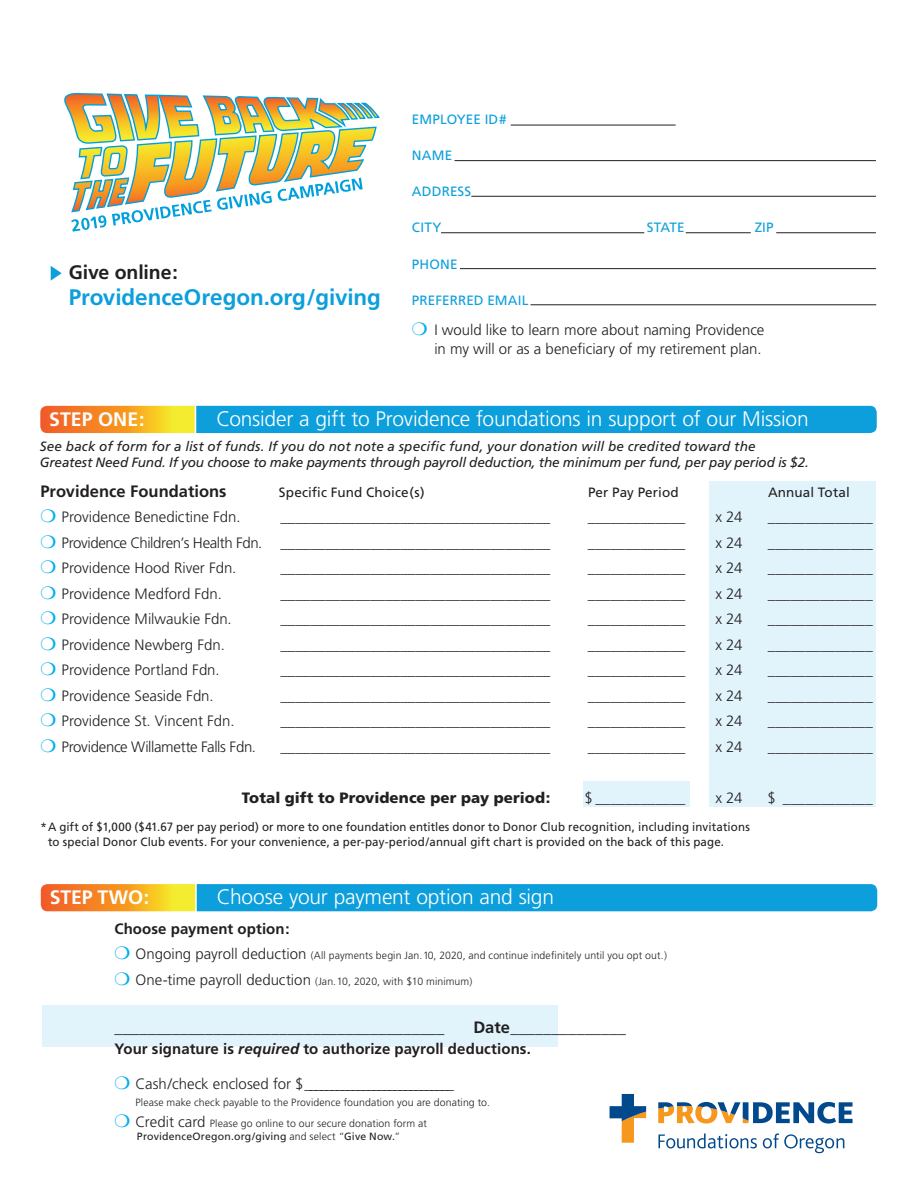
<style>
.page{position:relative;width:918px;height:1188px;background:#fff}
.page>*{position:absolute;margin:0;border:0;box-sizing:border-box;transform-origin:0 0}
.t1{font:700 22.5px "Frutiger";letter-spacing:-.005em;color:#0c9fdc}
.t2{font:300 21px "Frutiger";letter-spacing:-.01em;color:#fff}
.t3{font:700 19.5px "Frutiger";color:#fff}
.t4{font:700 19.5px "Frutiger";letter-spacing:-.01em;color:#231f20}
.t5{font:700 16.5px "Frutiger";color:#231f20}
.t6{font:300 15px/19.5px "Frutiger";letter-spacing:-.005em;color:#231f20}
.t7{font:300 15px "Frutiger";letter-spacing:-.025em;color:#231f20}
.t8{font:700 15px "Frutiger";letter-spacing:.005em;color:#231f20}
.t9{font:900 15px "Frutiger";letter-spacing:.005em;color:#231f20}
.t10{font:italic 13.5px/16.5px "Frutiger";letter-spacing:-.005em;color:#231f20}
.t11{font:13.5px "Frutiger";letter-spacing:.01em;color:#0c9fdc}
.t12{font:13.5px "Frutiger";letter-spacing:.005em;color:#231f20}
.t13{font:12px/15px "Frutiger";letter-spacing:.01em;color:#231f20;scale:.96 1}
.t14{font:300 10.5px/21.6px "Frutiger";letter-spacing:.01em;color:#231f20}
.t15{font:10.5px "Frutiger";letter-spacing:.015em;color:#231f20}
.s1{font-size:15px}
.s2{font-style:italic}
.s3{font-weight:300}
</style>
<div class="page">
<div style="left:583px;top:782px;width:107px;height:25px;background:#e1f4fc"></div>
<div style="left:710px;top:482px;width:166px;height:325px;background:#e1f4fc"></div>
<div style="left:42px;top:1006px;width:516px;height:41px;background:#e1f4fc"></div>
<svg style="left:610px;top:1094px;width:243px;height:59px"></svg>
<svg style="left:41px;top:884px;width:836px;height:27px;background:#389fba"></svg>
<svg style="left:40px;top:406px;width:837px;height:27px;background:#379fba"></svg>
<hr style="left:511px;top:125px;width:165px;height:1px;background:#231f20">
<hr style="left:455px;top:160px;width:421px;height:1px;background:#231f20">
<hr style="left:460px;top:268px;width:416px;height:1px;background:#231f20">
<hr style="left:531px;top:304px;width:345px;height:1px;background:#231f20">
<hr style="left:471px;top:196px;width:405px;height:1px;background:#231f20">
<hr style="left:441px;top:232px;width:203px;height:1px;background:#231f20">
<hr style="left:686px;top:232px;width:65px;height:1px;background:#231f20">
<hr style="left:776px;top:232px;width:100px;height:1px;background:#231f20">
<svg style="left:51px;top:266px;width:11px;height:15px"></svg>
<svg style="left:64px;top:93px;width:316px;height:139px"></svg>
<h3 class="t4" style="left:69px;top:261px;width:111px">Give online:</h3>
<h1 class="t1" style="left:69px;top:284px;width:314px">ProvidenceOregon.org/giving</h1>
<p class="t11" style="left:412px;top:112px;width:96px">EMPLOYEE ID#</p>
<p class="t11" style="left:412px;top:148px;width:42px">NAME</p>
<p class="t11" style="left:412px;top:184px;width:61px">ADDRESS</p>
<p class="t11" style="left:412px;top:220px;width:31px">CITY</p>
<p class="t11" style="left:647px;top:220px;width:40px">STATE</p>
<p class="t11" style="left:755px;top:220px;width:20px">ZIP</p>
<p class="t11" style="left:412px;top:256px;width:47px">PHONE</p>
<p class="t11" style="left:412px;top:292px;width:118px">PREFERRED EMAIL</p>
<p class="t6" style="left:434px;top:320px;width:332px">I would like to learn more about naming Providence in my will or as a beneficiary of my retirement plan.</p>
<h3 class="t3" style="left:49px;top:408px;width:97px">STEP ONE:</h3>
<h2 class="t2" style="left:216px;top:407px;width:594px">Consider a gift to Providence foundations in support of our Mission</h2>
<p class="t10" style="left:40px;top:438px;width:770px">See back of form for a list of funds. If you do not note a specific fund, your donation will be credited toward the<br>Greatest Need Fund. If you choose to make payments through payroll deduction, the minimum per fund, per pay period is $2.</p>
<p class="t5" style="left:40px;top:481px;width:188px">Providence Foundations</p>
<p class="t12" style="left:279px;top:484px;width:147px">Specific Fund Choice(s)</p>
<p class="t12" style="left:588px;top:484px;width:92px">Per Pay Period</p>
<p class="t12" style="left:768px;top:484px;width:83px">Annual Total</p>
<p class="t6" style="left:61px;top:508px;width:181px">Providence Benedictine Fdn.</p>
<p class="t6" style="left:280px;top:508px;width:271px">____________________________________</p>
<p class="t6" style="left:588px;top:508px;width:99px">_____________</p>
<p class="t6" style="left:715px;top:508px;width:29px">x 24</p>
<p class="t6" style="left:768px;top:508px;width:106px">______________</p>
<p class="t7" style="left:61px;top:534px;width:491px">Providence Children’s Health Fdn. ____________________________________</p>
<p class="t6" style="left:588px;top:533px;width:99px">_____________</p>
<p class="t6" style="left:715px;top:533px;width:29px">x 24</p>
<p class="t6" style="left:768px;top:533px;width:106px">______________</p>
<p class="t6" style="left:61px;top:559px;width:176px">Providence Hood River Fdn.</p>
<p class="t6" style="left:280px;top:559px;width:271px">____________________________________</p>
<p class="t6" style="left:588px;top:559px;width:99px">_____________</p>
<p class="t6" style="left:715px;top:559px;width:29px">x 24</p>
<p class="t6" style="left:768px;top:559px;width:106px">______________</p>
<p class="t6" style="left:61px;top:584px;width:162px">Providence Medford Fdn.</p>
<p class="t6" style="left:280px;top:584px;width:271px">____________________________________</p>
<p class="t6" style="left:588px;top:584px;width:99px">_____________</p>
<p class="t6" style="left:715px;top:584px;width:29px">x 24</p>
<p class="t6" style="left:768px;top:584px;width:106px">______________</p>
<p class="t6" style="left:61px;top:610px;width:172px">Providence Milwaukie Fdn.</p>
<p class="t6" style="left:280px;top:610px;width:271px">____________________________________</p>
<p class="t6" style="left:588px;top:610px;width:99px">_____________</p>
<p class="t6" style="left:715px;top:610px;width:29px">x 24</p>
<p class="t6" style="left:768px;top:610px;width:106px">______________</p>
<p class="t6" style="left:61px;top:635px;width:165px">Providence Newberg Fdn.</p>
<p class="t6" style="left:280px;top:635px;width:271px">____________________________________</p>
<p class="t6" style="left:588px;top:635px;width:99px">_____________</p>
<p class="t6" style="left:715px;top:635px;width:29px">x 24</p>
<p class="t6" style="left:768px;top:635px;width:106px">______________</p>
<p class="t6" style="left:61px;top:661px;width:160px">Providence Portland Fdn.</p>
<p class="t6" style="left:280px;top:661px;width:271px">____________________________________</p>
<p class="t6" style="left:588px;top:661px;width:99px">_____________</p>
<p class="t6" style="left:715px;top:661px;width:29px">x 24</p>
<p class="t6" style="left:768px;top:661px;width:106px">______________</p>
<p class="t6" style="left:61px;top:686px;width:154px">Providence Seaside Fdn.</p>
<p class="t6" style="left:280px;top:686px;width:271px">____________________________________</p>
<p class="t6" style="left:588px;top:686px;width:99px">_____________</p>
<p class="t6" style="left:715px;top:686px;width:29px">x 24</p>
<p class="t6" style="left:768px;top:686px;width:106px">______________</p>
<p class="t6" style="left:61px;top:712px;width:175px">Providence St. Vincent Fdn.</p>
<p class="t6" style="left:280px;top:712px;width:271px">____________________________________</p>
<p class="t6" style="left:588px;top:712px;width:99px">_____________</p>
<p class="t6" style="left:715px;top:712px;width:29px">x 24</p>
<p class="t6" style="left:768px;top:712px;width:106px">______________</p>
<p class="t7" style="left:61px;top:738px;width:196px">Providence Willamette Falls Fdn.</p>
<p class="t6" style="left:280px;top:737px;width:271px">____________________________________</p>
<p class="t6" style="left:588px;top:737px;width:99px">_____________</p>
<p class="t6" style="left:715px;top:737px;width:29px">x 24</p>
<p class="t6" style="left:768px;top:737px;width:106px">______________</p>
<p class="t9" style="left:242px;top:789px;width:310px">Total gift to Providence per pay period:</p>
<p class="t6" style="left:585px;top:788px;width:102px">$ ____________</p>
<p class="t6" style="left:715px;top:788px;width:29px">x 24</p>
<p class="t6" style="left:768px;top:788px;width:107px">$ ____________</p>
<p class="t13" style="left:48px;top:819px;width:732px;text-indent:-7px">*A gift of $1,000 ($41.67 per pay period) or more to one foundation entitles donor to Donor Club recognition, including invitations to special Donor Club events. For your convenience, a per-pay-period/annual gift chart is provided on the back of this page.</p>
<h3 class="t3" style="left:50px;top:886px;width:101px">STEP TWO:</h3>
<h2 class="t2" style="left:217px;top:885px;width:339px">Choose your payment option and sign</h2>
<p class="t8" style="left:114px;top:920px;width:177px">Choose payment option:</p>
<p class="t14" style="left:135px;top:945px;width:533px"><span class="s1">Ongoing payroll deduction</span> (All payments begin Jan.10, 2020, and continue indefinitely until you opt out.)</p>
<p class="t14" style="left:135px;top:970px;width:338px"><span class="s1">One-time payroll deduction</span> (Jan. 10, 2020, with $10 minimum)</p>
<p class="t5" style="left:473px;top:1017px;width:154px">Date______________</p>
<p class="t8" style="left:114px;top:1040px;width:418px">Your signature is <span class="s2">required</span> to authorize payroll deductions.</p>
<p class="t6" style="left:135px;top:1074px;width:320px">Cash / che ck enclos ed for $ ____________________________</p>
<p class="t14" style="left:135px;top:1091px;width:356px">Please make check payable to the Providence foundation you are donating to.<br><span class="s1">Credit card</span> Please go online to our secure donation form at</p>
<p class="t15" style="left:137px;top:1130px;width:265px">ProvidenceOregon.org/giving <span class="s3">and select “</span>Give Now.<span class="s3">”</span></p>
<p class="t5" style="left:114px;top:1017px;width:332px">________________________________________</p>
</div>
